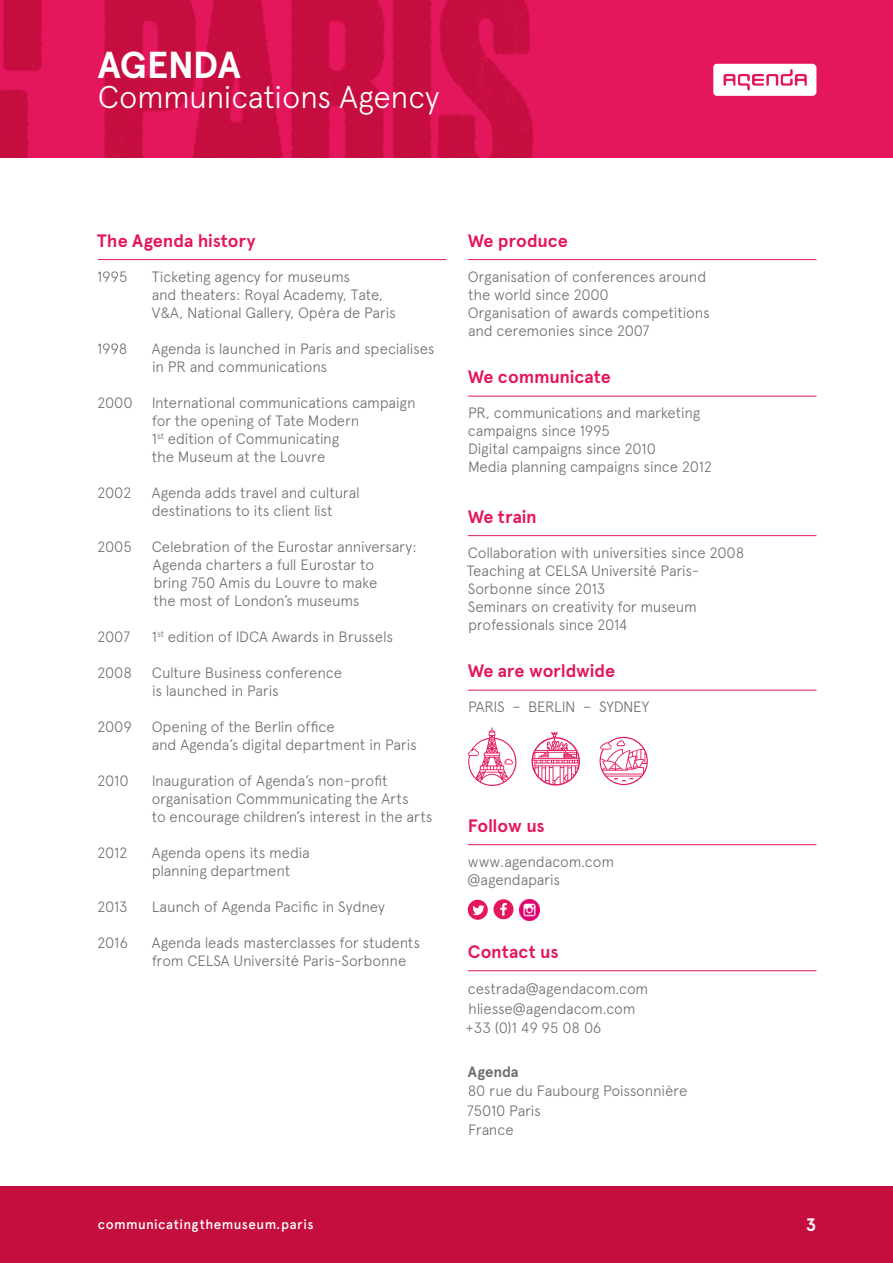
<style>
.page{position:relative;width:893px;height:1263px;background:#fff}
.page>*{position:absolute;margin:0;border:0;box-sizing:border-box;transform-origin:0 0}
.t1{font:700 37.5px "Apercu";letter-spacing:-.015em;color:#fff}
.t2{font:300 31.5px "Apercu";letter-spacing:-.01em;color:#fff}
.t3{font:700 18px "Apercu";letter-spacing:-.005em;color:#e4175d}
.t4{font:700 18px "Apercu";color:#fff}
.t5{font:300 15px/18px "Apercu";letter-spacing:-.015em;color:#6d6e71}
.t6{font:700 15px "Apercu";letter-spacing:-.005em;color:#6d6e71}
.t7{font:500 13.5px "Apercu";letter-spacing:.03em;color:#fff}
</style>
<div class="page">
<hr style="left:468px;top:259px;width:348px;height:1px;background:#e4175d">
<hr style="left:468px;top:396px;width:348px;height:1px;background:#e4175d">
<hr style="left:468px;top:535px;width:348px;height:1px;background:#e4175d">
<hr style="left:468px;top:690px;width:348px;height:1px;background:#e4175d">
<hr style="left:468px;top:844px;width:348px;height:1px;background:#e4175d">
<hr style="left:468px;top:970px;width:348px;height:1px;background:#e4175d">
<svg style="left:531px;top:732px;width:49px;height:53px"></svg>
<svg style="left:600px;top:737px;width:48px;height:48px"></svg>
<svg style="left:468px;top:727px;width:48px;height:59px"></svg>
<svg style="left:468px;top:899px;width:45px;height:21px"></svg>
<img style="left:519px;top:899px;width:21px;height:21px">
<div style="left:0;top:0;width:893px;height:158px;background:#e4175d"></div>
<div style="left:0;top:1186px;width:893px;height:77px;background:#c40e3e"></div>
<div style="left:713px;top:64px;width:103px;height:32px;background:#fff;border-radius:4px"></div>
<svg style="left:723px;top:69px;width:84px;height:22px"></svg>
<img style="left:0;top:0;width:43px;height:157px">
<svg style="left:104px;top:0;width:430px;height:157px;fill:#c50e3f"></svg>
<hr style="left:98px;top:259px;width:348px;height:1px;background:#e4175d">
<h1 class="t1" style="left:98px;top:43px;width:145px">AGENDA</h1>
<h2 class="t2" style="left:98px;top:78px;width:343px">Communications Agency</h2>
<p class="t3" style="left:97px;top:229px;width:160px">The Agenda history</p>
<p class="t5" style="left:97px;top:267px;width:32px">1995</p>
<p class="t5" style="left:152px;top:267px;width:245px">Ticketing agency for museums<br>and theaters: Royal Academy, Tate,<br>V&amp;A, National Gallery, Opéra de Paris</p>
<p class="t5" style="left:97px;top:339px;width:32px">1998</p>
<p class="t5" style="left:152px;top:339px;width:284px">Agenda is launched in Paris and specialises in PR and communications</p>
<p class="t5" style="left:97px;top:393px;width:37px">2000</p>
<p class="t5" style="left:152px;top:393px;width:265px">International communications campaign for the opening of Tate Modern<br>1<sup>st</sup> edition of Communicating<br>the Museum at the Louvre</p>
<p class="t5" style="left:97px;top:483px;width:36px">2002</p>
<p class="t5" style="left:152px;top:483px;width:209px">Agenda adds travel and cultural destinations to its client list</p>
<p class="t5" style="left:97px;top:537px;width:36px">2005</p>
<p class="t5" style="left:152px;top:537px;width:267px">Celebration of the Eurostar anniversary:<br>Agenda charters a full Eurostar to<br>bring 750 Amis du Louvre to make<br>the most of London’s museums</p>
<p class="t5" style="left:97px;top:627px;width:34px">2007</p>
<p class="t5" style="left:152px;top:627px;width:243px">1<sup>st</sup> edition of IDCA Awards in Brussels</p>
<p class="t5" style="left:97px;top:663px;width:36px">2008</p>
<p class="t5" style="left:152px;top:663px;width:192px">Culture Business conference is launched in Paris</p>
<p class="t5" style="left:97px;top:717px;width:36px">2009</p>
<p class="t5" style="left:152px;top:717px;width:267px">Opening of the Berlin office<br>and Agenda’s digital department in Paris</p>
<p class="t5" style="left:97px;top:771px;width:33px">2010</p>
<p class="t5" style="left:152px;top:771px;width:282px">Inauguration of Agenda’s non-profit organisation Commmunicating the Arts<br>to encourage children’s interest in the arts</p>
<p class="t5" style="left:97px;top:843px;width:32px">2012</p>
<p class="t5" style="left:152px;top:843px;width:160px">Agenda opens its media planning department</p>
<p class="t5" style="left:97px;top:897px;width:32px">2013</p>
<p class="t5" style="left:152px;top:897px;width:235px">Launch of Agenda Pacific in Sydney</p>
<p class="t5" style="left:97px;top:933px;width:32px">2016</p>
<p class="t5" style="left:152px;top:933px;width:270px">Agenda leads masterclasses for students from CELSA Université Paris-Sorbonne</p>
<p class="t3" style="left:468px;top:229px;width:102px">We produce</p>
<p class="t5" style="left:468px;top:267px;width:243px">Organisation of conferences around the world since 2000<br>Organisation of awards competitions and ceremonies since 2007</p>
<p class="t3" style="left:468px;top:366px;width:145px">We communicate</p>
<p class="t5" style="left:468px;top:404px;width:246px">PR, communications and marketing campaigns since 1995<br>Digital campaigns since 2010<br>Media planning campaigns since 2012</p>
<p class="t3" style="left:468px;top:505px;width:70px">We train</p>
<p class="t5" style="left:467px;top:543px;width:279px">Collaboration with universities since 2008<br>Teaching at CELSA Université Paris-<br>Sorbonne since 2013<br>Seminars on creativity for museum professionals since 2014</p>
<p class="t3" style="left:468px;top:660px;width:149px">We are worldwide</p>
<p class="t5" style="left:468px;top:698px;width:183px">PARIS – BERLIN – SYDNEY</p>
<p class="t3" style="left:468px;top:814px;width:78px">Follow us</p>
<p class="t5" style="left:467px;top:852px;width:148px">www.agendacom.com @agendaparis</p>
<p class="t3" style="left:468px;top:941px;width:92px">Contact us</p>
<p class="t5" style="left:466px;top:979px;width:184px;line-height:19.5px">cestrada@agendacom.com hliesse@agendacom.com +33 (0)1 49 95 08 06</p>
<p class="t6" style="left:468px;top:1062px;width:52px">Agenda</p>
<p class="t5" style="left:467px;top:1081px;width:222px;line-height:19.5px">80 rue du Faubourg Poissonnière<br>75010 Paris<br>France</p>
<p class="t7" style="left:98px;top:1216px;width:217px">communicatingthemuseum.paris</p>
<p class="t4" style="left:806px;top:1214px;width:12px">3</p>
</div>
